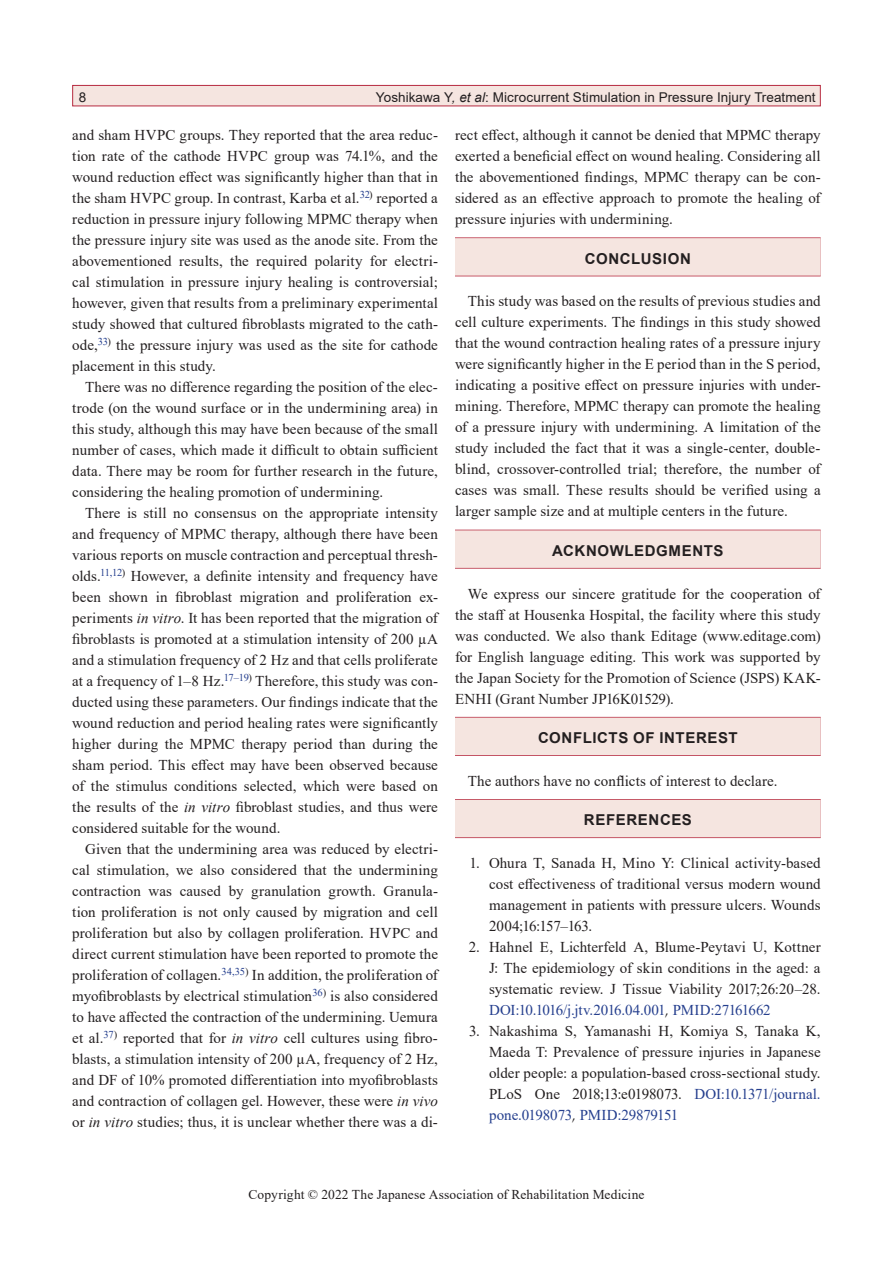
<style>
.page{position:relative;width:893px;height:1263px;background:#fff}
.page>*{position:absolute;margin:0;border:0;box-sizing:border-box;transform-origin:0 0}
.t1{font:15px/21px "Times New Roman";letter-spacing:.005em;color:#231f20;text-align:justify}
.t2{font:700 15px "Arial";letter-spacing:.04em;color:#231f20}
.t3{font:13.5px "Arial";letter-spacing:.005em;color:#231f20}
.t4{font:13.5px "Times New Roman";letter-spacing:.005em;color:#231f20}
.s1{font-style:italic}
.s2{color:#253f8e}
.s3{font-family:"Optima LT Std"}
</style>
<div class="page">
<div style="left:455px;top:237px;width:366px;height:39px;background:#d4818d"></div>
<div style="left:455px;top:238px;width:366px;height:38px;background:#f5e5e0"></div>
<div style="left:455px;top:530px;width:366px;height:39px;background:#cf7481"></div>
<div style="left:455px;top:530px;width:366px;height:38px;background:#f5e5e0"></div>
<svg style="left:455px;top:717px;width:366px;height:39px"></svg>
<div style="left:455px;top:718px;width:366px;height:37px;background:#f5e5e0"></div>
<div style="left:455px;top:799px;width:366px;height:39px;background:#ca6672"></div>
<div style="left:455px;top:800px;width:366px;height:37px;background:#f5e5e0"></div>
<div style="left:72px;top:85px;width:749px;height:21px;background:#f5e5e0;border:1px solid #b72b40"></div>
<p class="t3" style="left:79px;top:87px;width:9px">8</p>
<p class="t3" style="left:376px;top:88px;width:441px">Yoshikawa Y<span class="s1">, et al</span>: Microcurrent Stimulation in Pressure Injury Treatment</p>
<p class="t1" style="left:72px;top:124px;width:367px">and sham HVPC groups. They reported that the area reduc&shy;tion rate of the cathode HVPC group was 74.1%, and the wound reduction effect was significantly higher than that in the sham HVPC group. In contrast, Karba et al.<sup>32</sup><sup>)</sup> reported a reduction in pressure injury following MPMC therapy when the pressure injury site was used as the anode site. From the abovementioned results, the required polarity for electri&shy;cal stimulation in pressure injury healing is controversial; however, given that results from a preliminary experimental study showed that cultured fibroblasts migrated to the cath&shy;ode,<sup>33</sup><sup>)</sup> the pressure injury was used as the site for cathode placement in this study.</p>
<p class="t1" style="left:72px;top:376px;width:367px;text-indent:13px">There was no difference regarding the position of the elec&shy;trode (on the wound surface or in the undermining area) in this study, although this may have been because of the small number of cases, which made it difficult to obtain sufficient data. There may be room for further research in the future, considering the healing promotion of undermining.</p>
<p class="t1" style="left:72px;top:502px;width:367px;text-indent:13px">There is still no consensus on the appropriate intensity and frequency of MPMC therapy, although there have been various reports on muscle contraction and perceptual thresh&shy;olds.<sup>11,12</sup><sup>)</sup> However, a definite intensity and frequency have been shown in fibroblast migration and proliferation ex&shy;periments <span class="s1">in vitro</span>. It has been reported that the migration of fibroblasts is promoted at a stimulation intensity of 200 µA and a stimulation frequency of 2 Hz and that cells proliferate at a frequency of 1–8 Hz.<sup>17–19</sup><sup>)</sup> Therefore, this study was con&shy;ducted using these parameters. Our findings indicate that the wound reduction and period healing rates were significantly higher during the MPMC therapy period than during the sham period. This effect may have been observed because of the stimulus conditions selected, which were based on the results of the <span class="s1">in vitro</span> fibroblast studies, and thus were considered suitable for the wound.</p>
<p class="t1" style="left:72px;top:838px;width:367px;text-indent:13px">Given that the undermining area was reduced by electri&shy;cal stimulation, we also considered that the undermining contraction was caused by granulation growth. Granula&shy;tion proliferation is not only caused by migration and cell proliferation but also by collagen proliferation. HVPC and direct current stimulation have been reported to promote the proliferation of collagen.<sup>34,35</sup><sup>)</sup> In addition, the proliferation of myofibroblasts by electrical stimulation<sup>36</sup><sup>)</sup> is also considered to have affected the contraction of the undermining. Uemura et al.<sup>37</sup><sup>)</sup> reported that for <span class="s1">in vitro</span> cell cultures using fibro&shy;blasts, a stimulation intensity of 200 µA, frequency of 2 Hz, and DF of 10% promoted differentiation into myofibroblasts and contraction of collagen gel. However, these were <span class="s1">in vivo </span>or <span class="s1">in vitro</span> studies; thus, it is unclear whether there was a di-</p>
<p class="t1" style="left:455px;top:124px;width:367px">rect effect, although it cannot be denied that MPMC therapy exerted a beneficial effect on wound healing. Considering all the abovementioned findings, MPMC therapy can be con&shy;sidered as an effective approach to promote the healing of pressure injuries with undermining.</p>
<p class="t2" style="left:585px;top:248px;width:108px">CONCLUSION</p>
<p class="t1" style="left:455px;top:290px;width:367px;text-indent:13px">This study was based on the results of previous studies and cell culture experiments. The findings in this study showed that the wound contraction healing rates of a pressure injury were significantly higher in the E period than in the S period, indicating a positive effect on pressure injuries with under&shy;mining. Therefore, MPMC therapy can promote the healing of a pressure injury with undermining. A limitation of the study included the fact that it was a single-center, double&shy;blind, crossover-controlled trial; therefore, the number of cases was small. These results should be verified using a larger sample size and at multiple centers in the future.</p>
<p class="t2" style="left:552px;top:540px;width:173px">ACKNOWLEDGMENTS</p>
<p class="t1" style="left:455px;top:582px;width:367px;text-indent:13px">We express our sincere gratitude for the cooperation of the staff at Housenka Hospital, the facility where this study was conducted. We also thank Editage (www.editage.com) for English language editing. This work was supported by the Japan Society for the Promotion of Science (JSPS) KAK-ENHI (Grant Number JP16K01529).</p>
<p class="t2" style="left:538px;top:727px;width:201px">CONFLICTS OF INTEREST</p>
<p class="t1" style="left:468px;top:770px;width:311px">The authors have no conflicts of interest to declare.</p>
<p class="t2" style="left:584px;top:809px;width:109px">REFERENCES</p>
<p class="t1" style="left:489px;top:852px;width:333px;text-indent:-20px">1. Ohura T, Sanada H, Mino Y: Clinical activity-based cost effectiveness of traditional versus modern wound management in patients with pressure ulcers. Wounds 2004;16:157–163.</p>
<p class="t1" style="left:489px;top:936px;width:333px;text-indent:-20px">2. Hahnel E, Lichterfeld A, Blume-Peytavi U, Kottner J: The epidemiology of skin conditions in the aged: a systematic review. J Tissue Viability 2017;26:20–28.<br><span class="s2">DOI:10.1016/j.jtv.2016.04.001</span><span class="s3">,</span> <span class="s2">PMID:27161662</span></p>
<p class="t1" style="left:489px;top:1020px;width:333px;text-indent:-20px">3. Nakashima S, Yamanashi H, Komiya S, Tanaka K, Maeda T: Prevalence of pressure injuries in Japanese older people: a population-based cross-sectional study.<br>PLoS One 2018;13:e0198073. <span class="s2">DOI:10.1371/journal. pone.0198073</span><span class="s3">,</span> <span class="s2">PMID:29879151</span></p>
<p class="t4" style="left:248px;top:1185px;width:397px">Copyright © 2022 The Japanese Association of Rehabilitation Medicine</p>
</div>
